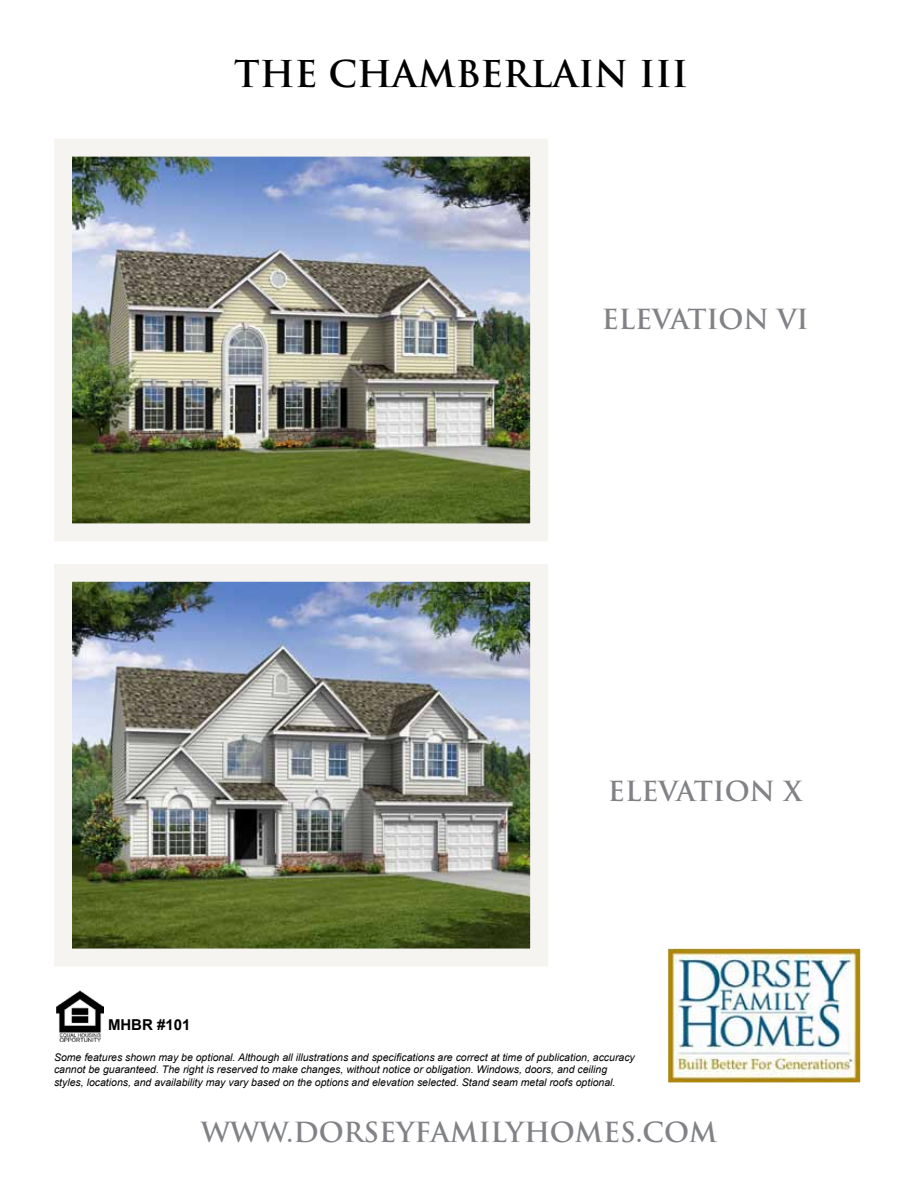
<style>
.page{position:relative;width:918px;height:1188px;background:#fff}
.page>*{position:absolute;margin:0;border:0;box-sizing:border-box;transform-origin:0 0}
.t1{font:700 36px "Trajan Pro";color:#000}
.t2{font:700 27px "Trajan Pro";color:#808285}
.t3{font:700 15px "Arial";color:#000}
.t4{font:italic 10.5px/12.6px "Arial";color:#000}
</style>
<div class="page">
<img style="left:668px;top:948px;width:193px;height:135px">
<img style="left:56px;top:990px;width:48px;height:51px">
<img style="left:54px;top:139px;width:494px;height:402px">
<img style="left:54px;top:564px;width:494px;height:402px">
<h1 class="t1" style="left:234px;top:52px;width:421px">THE CHAMBERLAIN III</h1>
<h2 class="t2" style="left:602px;top:303px;width:193px">ELEVATION VI</h2>
<h3 class="t3" style="left:108px;top:1015px;width:84px">MHBR #101</h3>
<h2 class="t2" style="left:608px;top:774px;width:196px">ELEVATION X</h2>
<p class="t4" style="left:54px;top:1051px;width:582px">Some features shown may be optional. Although all illustrations and specifications are correct at time of publication, accuracy cannot be guaranteed. The right is reserved to make changes, without notice or obligation. Windows, doors, and ceiling styles, locations, and availability may vary based on the options and elevation selected. Stand seam metal roofs optional.</p>
<h2 class="t2" style="left:201px;top:1115px;width:518px">WWW.DORSEYFAMILYHOMES.COM</h2>
</div>
